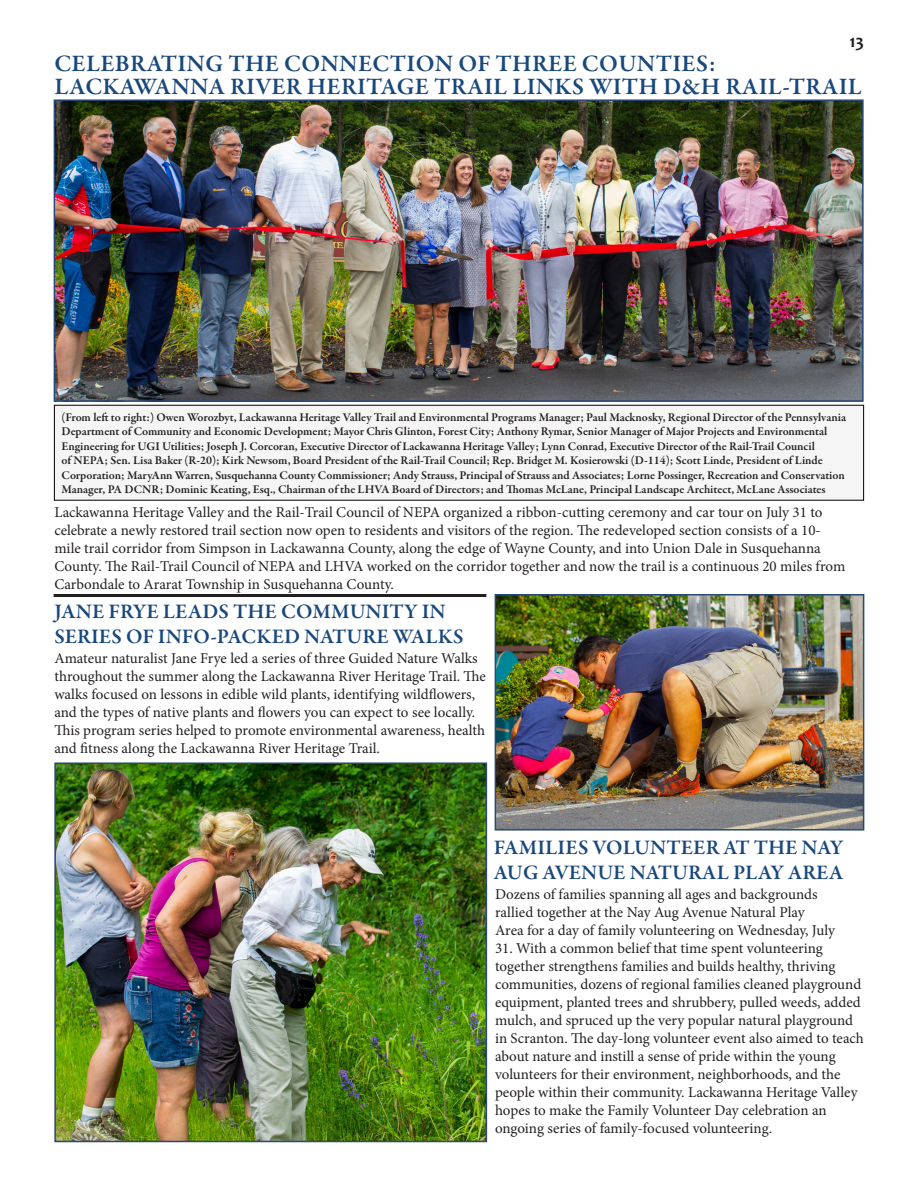
<style>
.page{position:relative;width:918px;height:1188px;background:#fff}
.page>*{position:absolute;margin:0;border:0;box-sizing:border-box;transform-origin:0 0}
.t1{font:600 24px "Garamond Premr Pro";letter-spacing:.015em;color:#19487c}
.t2{font:600 21px/25.2px "Garamond Premr Pro";color:#19487c}
.t3{font:700 18px "Candara";color:#231f20}
.t4{font:15px/18px "Minion Pro";color:#231f20}
.t5{font:600 12px/14.4px "Garamond Premr Pro";letter-spacing:-.005em;color:#231f20}
</style>
<div class="page">
<img style="left:498px;top:597px;width:363px;height:231px">
<div style="left:495px;top:594px;width:369px;height:237px;border:2px solid #29487a"></div>
<img style="left:57px;top:102px;width:804px;height:297px">
<div style="left:54px;top:99px;width:810px;height:303px;border:2px solid #29487a"></div>
<img style="left:57px;top:765px;width:427px;height:374px">
<div style="left:54px;top:762px;width:433px;height:380px;border:2px solid #29487a"></div>
<hr style="left:54px;top:594px;width:432px;height:3px;background:#231f20">
<div style="left:54px;top:405px;width:810px;height:95px;background:#f5f5f5"></div>
<p class="t3" style="left:850px;top:29px;width:16px">13</p>
<p class="t1" style="left:54px;top:49px;width:663px">CELEBRATING THE CONNECTION OF THREE COUNTIES:</p>
<p class="t1" style="left:54px;top:72px;width:809px">LACKAWANNA RIVER HERITAGE TRAIL LINKS WITH D&amp;H RAIL-TRAIL</p>
<p class="t5" style="left:62px;top:410px;width:786px">(From left to right:) Owen Worozbyt, Lackawanna Heritage Valley Trail and Environmental Programs Manager; Paul Macknosky, Regional Director of the Pennsylvania Department of Community and Economic Development; Mayor Chris Glinton, Forest City; Anthony Rymar, Senior Manager of Major Projects and Environmental Engineering for UGI Utilities; Joseph J. Corcoran, Executive Director of Lackawanna Heritage Valley; Lynn Conrad, Executive Director of the Rail-Trail Council<br>of NEPA; Sen. Lisa Baker (R-20); Kirk Newsom, Board President of the Rail-Trail Council; Rep. Bridget M. Kosierowski (D-114); Scott Linde, President of Linde Corporation; MaryAnn Warren, Susquehanna County Commissioner; Andy Strauss, Principal of Strauss and Associates; Lorne Possinger, Recreation and Conservation Manager, PA DCNR; Dominic Keating, Esq., Chairman of the LHVA Board of Directors; and Thomas McLane, Principal Landscape Architect, McLane Associates</p>
<p class="t4" style="left:54px;top:504px;width:792px">Lackawanna Heritage Valley and the Rail-Trail Council of NEPA organized a ribbon-cutting ceremony and car tour on July 31 to celebrate a newly restored trail section now open to residents and visitors of the region. The redeveloped section consists of a 10- mile trail corridor from Simpson in Lackawanna County, along the edge of Wayne County, and into Union Dale in Susquehanna County. The Rail-Trail Council of NEPA and LHVA worked on the corridor together and now the trail is a continuous 20 miles from Carbondale to Ararat Township in Susquehanna County.</p>
<p class="t2" style="left:54px;top:599px;width:411px">JANE FRYE LEADS THE COMMUNITY IN<br>SERIES OF INFO-PACKED NATURE WALKS</p>
<p class="t4" style="left:54px;top:649px;width:433px">Amateur naturalist Jane Frye led a series of three Guided Nature Walks throughout the summer along the Lackawanna River Heritage Trail. The walks focused on lessons in edible wild plants, identifying wildflowers, and the types of native plants and flowers you can expect to see locally.<br>This program series helped to promote environmental awareness, health and fitness along the Lackawanna River Heritage Trail.</p>
<p class="t2" style="left:494px;top:835px;width:351px">FAMILIES VOLUNTEER AT THE NAY<br>AUG AVENUE NATURAL PLAY AREA</p>
<p class="t4" style="left:495px;top:885px;width:342px">Dozens of families spanning all ages and backgrounds rallied together at the Nay Aug Avenue Natural Play<br>Area for a day of family volunteering on Wednesday, July</p>
<p class="t4" style="left:495px;top:939px;width:370px">31. With a common belief that time spent volunteering together strengthens families and builds healthy, thriving communities, dozens of regional families cleaned playground equipment, planted trees and shrubbery, pulled weeds, added mulch, and spruced up the very popular natural playground in Scranton. The day-long volunteer event also aimed to teach about nature and instill a sense of pride within the young volunteers for their environment, neighborhoods, and the people within their community. Lackawanna Heritage Valley hopes to make the Family Volunteer Day celebration an ongoing series of family-focused volunteering.</p>
</div>
